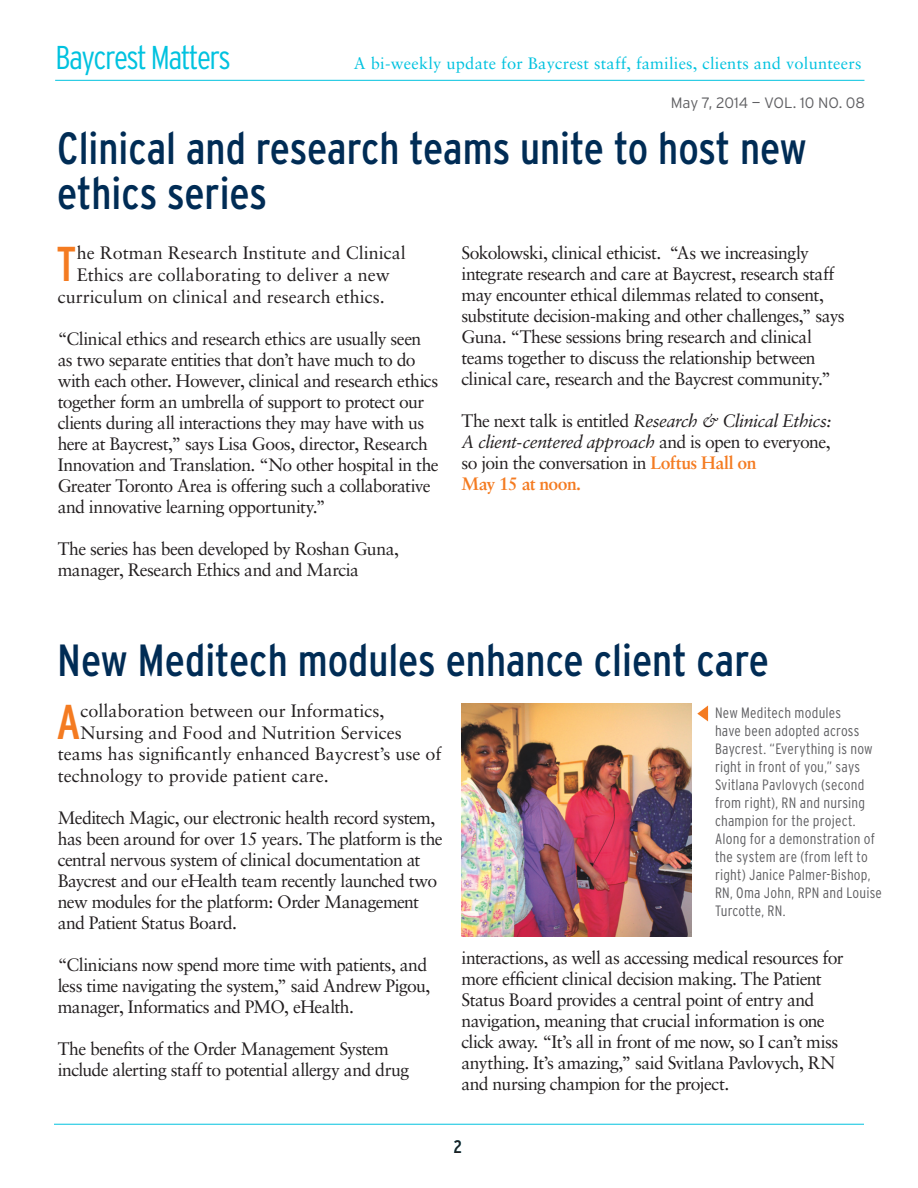
<style>
.page{position:relative;width:918px;height:1188px;background:#fff}
.page>*{position:absolute;margin:0;border:0;box-sizing:border-box;transform-origin:0 0}
.t1{font:condensed 48.9px "Interstate";color:#f47b21}
.t2{font:condensed 45px/45px "Interstate";color:#002c55}
.t3{font:300 condensed 33px "Interstate";letter-spacing:-.05em;color:#00c2df}
.t4{font:18px/21px "Sabon LT Std";letter-spacing:-.03em;color:#231f20}
.t5{font:18px "Sabon LT Std";color:#231f20}
.t6{font:condensed 18px "Interstate";color:#231f20}
.t7{font:16.5px "Sabon LT Std";letter-spacing:.015em;color:#00c2df}
.t8{font:300 condensed 15px/18px "Interstate";letter-spacing:.015em;color:#5f5f62}
.t9{font:300 15px "Interstate";color:#5f5f62}
.s1{font-style:italic}
.s2{font-weight:700;color:#f47b21}
</style>
<div class="page">
<hr style="left:54px;top:1124px;width:810px;height:1px;background:#00c2df">
<hr style="left:55px;top:80px;width:810px;height:1px;background:#00c2df">
<svg style="left:697px;top:705px;width:11px;height:16px"></svg>
<img style="left:461px;top:703px;width:230px;height:233px">
<h3 class="t3" style="left:56px;top:39px;width:177px">Baycrest Matters</h3>
<p class="t7" style="left:354px;top:53px;width:509px">A bi-weekly update for Baycrest staff, families, clients and volunteers</p>
<p class="t9" style="left:671px;top:95px;width:196px">May 7, 2014 — VOL. 10 NO. 08</p>
<h2 class="t2" style="left:57px;top:126px;width:751px">Clinical and research teams unite to host new ethics series</h2>
<h1 class="t1" style="left:56px;top:237px;width:22px">T</h1>
<p class="t5" style="left:77px;top:242px;width:330px">he Rotman Research Institute and Clinical</p>
<p class="t5" style="left:77px;top:264px;width:315px">Ethics are collaborating to deliver a new</p>
<p class="t5" style="left:58px;top:286px;width:329px">curriculum on clinical and research ethics.</p>
<p class="t4" style="left:58px;top:328px;width:383px">“Clinical ethics and research ethics are usually seen as two separate entities that don’t have much to do with each other. However, clinical and research ethics together form an umbrella of support to protect our clients during all interactions they may have with us here at Baycrest,” says Lisa Goos, director, Research Innovation and Translation. “No other hospital in the Greater Toronto Area is offering such a collaborative and innovative learning opportunity.”</p>
<p class="t4" style="left:58px;top:538px;width:343px">The series has been developed by Roshan Guna, manager, Research Ethics and and Marcia</p>
<p class="t4" style="left:461px;top:243px;width:385px">Sokolowski, clinical ethicist. “As we increasingly integrate research and care at Baycrest, research staff may encounter ethical dilemmas related to consent, substitute decision-making and other challenges,” says Guna. “These sessions bring research and clinical teams together to discuss the relationship between clinical care, research and the Baycrest community.”</p>
<p class="t4" style="left:461px;top:411px;width:371px">The next talk is entitled <span class="s1">Research &amp; Clinical Ethics:<br>A client-centered approach</span> and is open to everyone, so join the conversation in <span class="s2">Loftus Hall on<br>May 15 at noon.</span></p>
<h2 class="t2" style="left:57px;top:638px;width:713px">New Meditech modules enhance client care</h2>
<p class="t8" style="left:715px;top:703px;width:168px">New Meditech modules<br>have been adopted across<br>Baycrest. “Everything is now right in front of you,” says<br>Svitlana Pavlovych (second from right), RN and nursing champion for the project.<br>Along for a demonstration of the system are (from left to right) Janice Palmer-Bishop,<br>RN, Oma John, RPN and Louise<br>Turcotte, RN.</p>
<h1 class="t1" style="left:56px;top:694px;width:26px">A</h1>
<p class="t5" style="left:81px;top:700px;width:306px">collaboration between our Informatics,</p>
<p class="t5" style="left:81px;top:722px;width:323px">Nursing and Food and Nutrition Services</p>
<p class="t5" style="left:58px;top:743px;width:385px">teams has significantly enhanced Baycrest’s use of</p>
<p class="t5" style="left:58px;top:765px;width:273px">technology to provide patient care.</p>
<p class="t4" style="left:58px;top:807px;width:387px">Meditech Magic, our electronic health record system, has been around for over 15 years. The platform is the central nervous system of clinical documentation at Baycrest and our eHealth team recently launched two new modules for the platform: Order Management and Patient Status Board.</p>
<p class="t4" style="left:58px;top:954px;width:374px">“Clinicians now spend more time with patients, and less time navigating the system,” said Andrew Pigou, manager, Informatics and PMO, eHealth.</p>
<p class="t4" style="left:58px;top:1038px;width:353px">The benefits of the Order Management System include alerting staff to potential allergy and drug</p>
<p class="t4" style="left:461px;top:947px;width:384px">interactions, as well as accessing medical resources for more efficient clinical decision making. The Patient Status Board provides a central point of entry and navigation, meaning that crucial information is one click away. “It’s all in front of me now, so I can’t miss anything. It’s amazing,” said Svitlana Pavlovych, RN and nursing champion for the project.</p>
<p class="t6" style="left:454px;top:1136px;width:10px">2</p>
</div>
